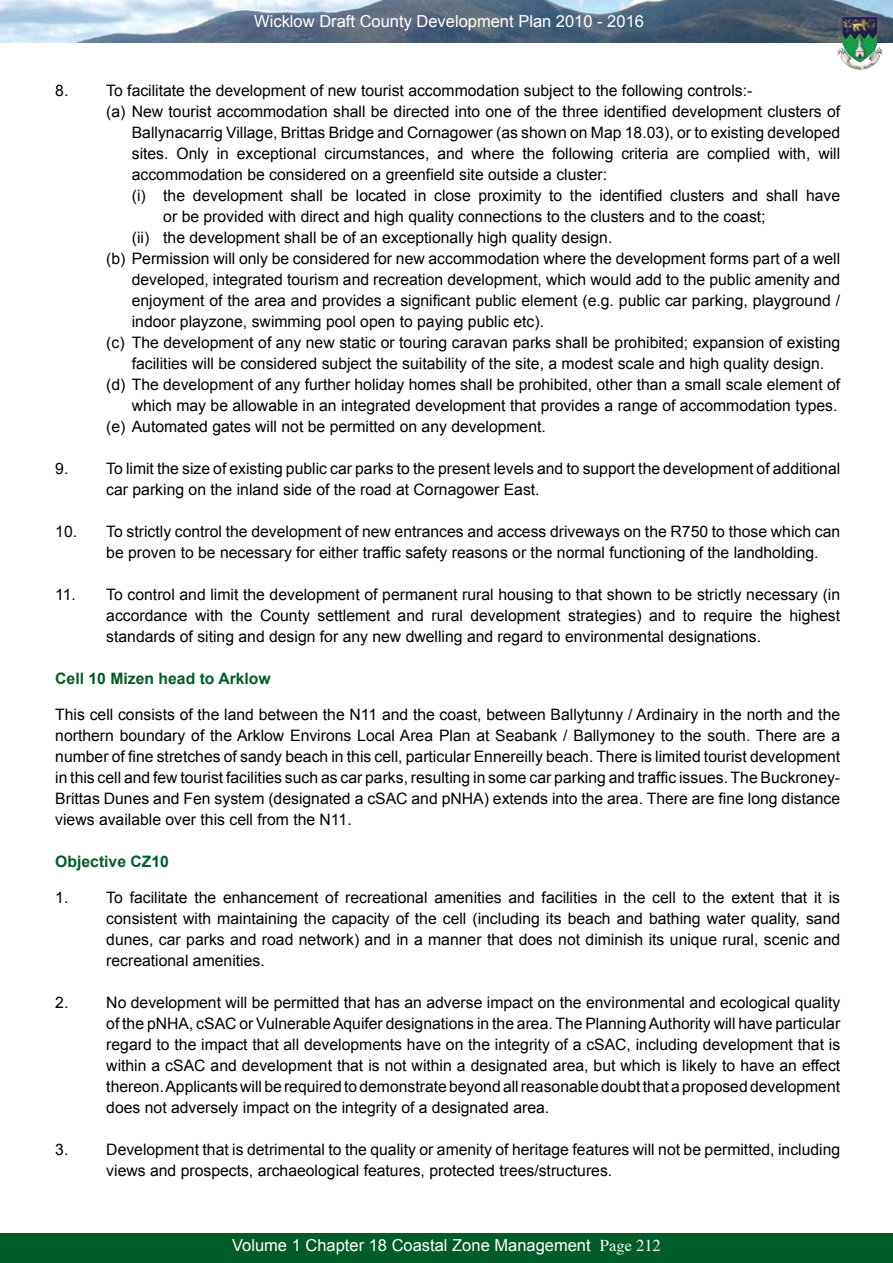
<style>
.page{position:relative;width:893px;height:1263px;background:#fff}
.page>*{position:absolute;margin:0;border:0;box-sizing:border-box;transform-origin:0 0}
.t1{font:16.5px "Arial";color:#fff}
.t2{font:16.5px "Times";color:#fff}
.t3{font:15.75px/21px "Arial";color:#000;text-align:justify}
.t4{font:700 15.75px "Arial";color:#005d29}
</style>
<div class="page">
<img style="left:0;top:0;width:893px;height:43px">
<div style="left:0;top:1233px;width:893px;height:30px;background:#005d29"></div>
<img style="left:837px;top:16px;width:46px;height:54px">
<p class="t1" style="left:254px;top:12px;width:391px">Wicklow Draft County Development Plan 2010 - 2016</p>
<p class="t3" style="left:55px;top:80px;width:15px">8.</p>
<p class="t3" style="left:106px;top:80px;width:648px">To facilitate the development of new tourist accommodation subject to the following controls:-</p>
<p class="t3" style="left:106px;top:101px;width:735px">(a) New tourist accommodation shall be directed into one of the three identified development clusters of</p>
<p class="t3" style="left:132px;top:122px;width:710px">Ballynacarrig Village, Brittas Bridge and Cornagower (as shown on Map 18.03), or to existing developed</p>
<p class="t3" style="left:132px;top:143px;width:710px">sites. Only in exceptional circumstances, and where the following criteria are complied with, will</p>
<p class="t3" style="left:132px;top:164px;width:477px">accommodation be considered on a greenfield site outside a cluster:</p>
<p class="t3" style="left:132px;top:185px;width:710px">(i) the development shall be located in close proximity to the identified clusters and shall have</p>
<p class="t3" style="left:163px;top:206px;width:604px">or be provided with direct and high quality connections to the clusters and to the coast;</p>
<p class="t3" style="left:132px;top:227px;width:482px">(ii) the development shall be of an exceptionally high quality design.</p>
<p class="t3" style="left:106px;top:248px;width:735px">(b) Permission will only be considered for new accommodation where the development forms part of a well</p>
<p class="t3" style="left:132px;top:269px;width:710px">developed, integrated tourism and recreation development, which would add to the public amenity and</p>
<p class="t3" style="left:132px;top:290px;width:710px">enjoyment of the area and provides a significant public element (e.g. public car parking, playground /</p>
<p class="t3" style="left:132px;top:311px;width:414px">indoor playzone, swimming pool open to paying public etc).</p>
<p class="t3" style="left:106px;top:332px;width:735px">(c) The development of any new static or touring caravan parks shall be prohibited; expansion of existing</p>
<p class="t3" style="left:132px;top:353px;width:694px">facilities will be considered subject the suitability of the site, a modest scale and high quality design.</p>
<p class="t3" style="left:106px;top:374px;width:735px">(d) The development of any further holiday homes shall be prohibited, other than a small scale element of</p>
<p class="t3" style="left:132px;top:395px;width:707px">which may be allowable in an integrated development that provides a range of accommodation types.</p>
<p class="t3" style="left:106px;top:416px;width:441px">(e) Automated gates will not be permitted on any development.</p>
<p class="t3" style="left:55px;top:458px;width:15px">9.</p>
<p class="t3" style="left:106px;top:458px;width:735px">To limit the size of existing public car parks to the present levels and to support the development of additional car parking on the inland side of the road at Cornagower East.</p>
<p class="t3" style="left:106px;top:521px;width:735px;text-indent:-51px">10. To strictly control the development of new entrances and access driveways on the R750 to those which can be proven to be necessary for either traffic safety reasons or the normal functioning of the landholding.</p>
<p class="t3" style="left:106px;top:584px;width:735px;text-indent:-51px">11. To control and limit the development of permanent rural housing to that shown to be strictly necessary (in accordance with the County settlement and rural development strategies) and to require the highest standards of siting and design for any new dwelling and regard to environmental designations.</p>
<p class="t4" style="left:55px;top:670px;width:217px">Cell 10 Mizen head to Arklow</p>
<p class="t3" style="left:55px;top:704px;width:786px">This cell consists of the land between the N11 and the coast, between Ballytunny / Ardinairy in the north and the northern boundary of the Arklow Environs Local Area Plan at Seabank / Ballymoney to the south. There are a number of fine stretches of sandy beach in this cell, particular Ennereilly beach. There is limited tourist development in this cell and few tourist facilities such as car parks, resulting in some car parking and traffic issues. The Buckroney-Brittas Dunes and Fen system (designated a cSAC and pNHA) extends into the area. There are fine long distance views available over this cell from the N11.</p>
<p class="t4" style="left:55px;top:853px;width:115px">Objective CZ10</p>
<p class="t3" style="left:55px;top:887px;width:15px">1.</p>
<p class="t3" style="left:106px;top:887px;width:735px">To facilitate the enhancement of recreational amenities and facilities in the cell to the extent that it is consistent with maintaining the capacity of the cell (including its beach and bathing water quality, sand dunes, car parks and road network) and in a manner that does not diminish its unique rural, scenic and recreational amenities.</p>
<p class="t3" style="left:55px;top:992px;width:15px">2.</p>
<p class="t3" style="left:106px;top:992px;width:735px">No development will be permitted that has an adverse impact on the environmental and ecological quality of the pNHA, cSAC or Vulnerable Aquifer designations in the area. The Planning Authority will have particular regard to the impact that all developments have on the integrity of a cSAC, including development that is within a cSAC and development that is not within a designated area, but which is likely to have an effect thereon. Applicants will be required to demonstrate beyond all reasonable doubt that a proposed development does not adversely impact on the integrity of a designated area.</p>
<p class="t3" style="left:55px;top:1139px;width:15px">3.</p>
<p class="t3" style="left:106px;top:1139px;width:735px">Development that is detrimental to the quality or amenity of heritage features will not be permitted, including views and prospects, archaeological features, protected trees/structures.</p>
<p class="t1" style="left:232px;top:1236px;width:360px">Volume 1 Chapter 18 Coast l Zone Management</p>
<p class="t2" style="left:424px;top:1229px;width:46px">Page 1</p>
<p class="t2" style="left:600px;top:1230px;width:62px">Page 212</p>
</div>
